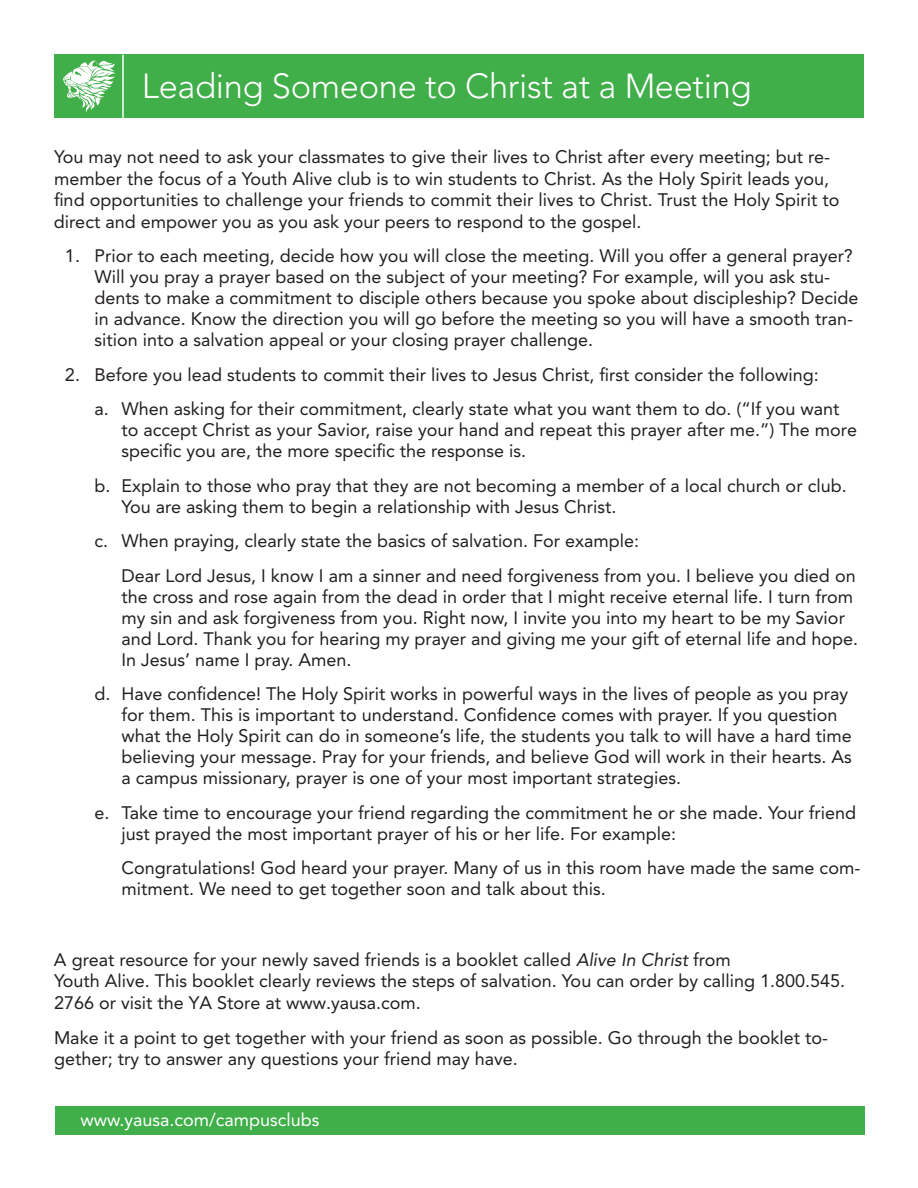
<style>
.page{position:relative;width:918px;height:1188px;background:#fff}
.page>*{position:absolute;margin:0;border:0;box-sizing:border-box;transform-origin:0 0}
.t1{font:300 34.5px "Avenir";letter-spacing:-.01em;color:#fff}
.t2{font:18px/21px "Avenir";color:#231f20}
.t3{font:18px "Avenir";color:#fff}
.s1{font-style:italic}
</style>
<div class="page">
<div style="left:54px;top:54px;width:810px;height:63px;background:#40ae49"></div>
<div style="left:55px;top:1107px;width:810px;height:28px;background:#40ae49"></div>
<hr style="left:122px;top:55px;width:2px;height:63px;background:#fff">
<svg style="left:63px;top:60px;width:53px;height:52px"></svg>
<h1 class="t1" style="left:142px;top:66px;width:611px">Leading Someone to Christ at a Meeting</h1>
<p class="t2" style="left:54px;top:146px;width:787px;line-height:21.6px">You may not need to ask your classmates to give their lives to Christ after every meeting; but re&shy;member the focus of a Youth Alive club is to win students to Christ. As the Holy Spirit leads you, find opportunities to challenge your friends to commit their lives to Christ. Trust the Holy Spirit to direct and empower you as you ask your peers to respond to the gospel.</p>
<p class="t2" style="left:94px;top:246px;width:766px;text-indent:-30px">1. Prior to each meeting, decide how you will close the meeting. Will you offer a general prayer?<br>Will you pray a prayer based on the subject of your meeting? For example, will you ask stu&shy;dents to make a commitment to disciple others because you spoke about discipleship? Decide in advance. Know the direction you will go before the meeting so you will have a smooth tran&shy;sition into a salvation appeal or your closing prayer challenge.</p>
<p class="t2" style="left:94px;top:357px;width:747px;line-height:34.5px;text-indent:-30px">2. Before you lead students to commit their lives to Jesus Christ, first consider the following:<br>a. When asking for their commitment, clearly state what you want them to do. (“If you want</p>
<p class="t2" style="left:122px;top:420px;width:737px">to accept Christ as your Savior, raise your hand and repeat this prayer after me.”) The more specific you are, the more specific the response is.</p>
<p class="t2" style="left:122px;top:475px;width:727px;text-indent:-27px">b. Explain to those who pray that they are not becoming a member of a local church or club.<br>You are asking them to begin a relationship with Jesus Christ.</p>
<p class="t2" style="left:122px;top:524px;width:736px;line-height:34.5px;text-indent:-27px">c. When praying, clearly state the basics of salvation. For example:<br>Dear Lord Jesus, I know I am a sinner and need forgiveness from you. I believe you died on</p>
<p class="t2" style="left:122px;top:586px;width:738px">the cross and rose again from the dead in order that I might receive eternal life. I turn from my sin and ask forgiveness from you. Right now, I invite you into my heart to be my Savior and Lord. Thank you for hearing my prayer and giving me your gift of eternal life and hope.<br>In Jesus’ name I pray. Amen.</p>
<p class="t2" style="left:122px;top:684px;width:732px;text-indent:-27px">d. Have confidence! The Holy Spirit works in powerful ways in the lives of people as you pray for them. This is important to understand. Confidence comes with prayer. If you question what the Holy Spirit can do in someone’s life, the students you talk to will have a hard time believing your message. Pray for your friends, and believe God will work in their hearts. As a campus missionary, prayer is one of your most important strategies.</p>
<p class="t2" style="left:122px;top:802px;width:736px;text-indent:-27px">e. Take time to encourage your friend regarding the commitment he or she made. Your friend just prayed the most important prayer of his or her life. For example:</p>
<p class="t2" style="left:122px;top:858px;width:740px">Congratulations! God heard your prayer. Many of us in this room have made the same com&shy;mitment. We need to get together soon and talk about this.</p>
<p class="t2" style="left:54px;top:949px;width:793px;line-height:21.6px">A great resource for your newly saved friends is a booklet called <span class="s1">Alive In Christ</span> from<br>Youth Alive. This booklet clearly reviews the steps of salvation. You can order by calling 1.800.545.<br>2766 or visit the YA Store at www.yausa.com.</p>
<p class="t2" style="left:54px;top:1027px;width:776px;line-height:21.6px">Make it a point to get together with your friend as soon as possible. Go through the booklet to&shy;gether; try to answer any questions your friend may have.</p>
<p class="t3" style="left:80px;top:1110px;width:241px">www.yausa.com/campusclubs</p>
</div>
